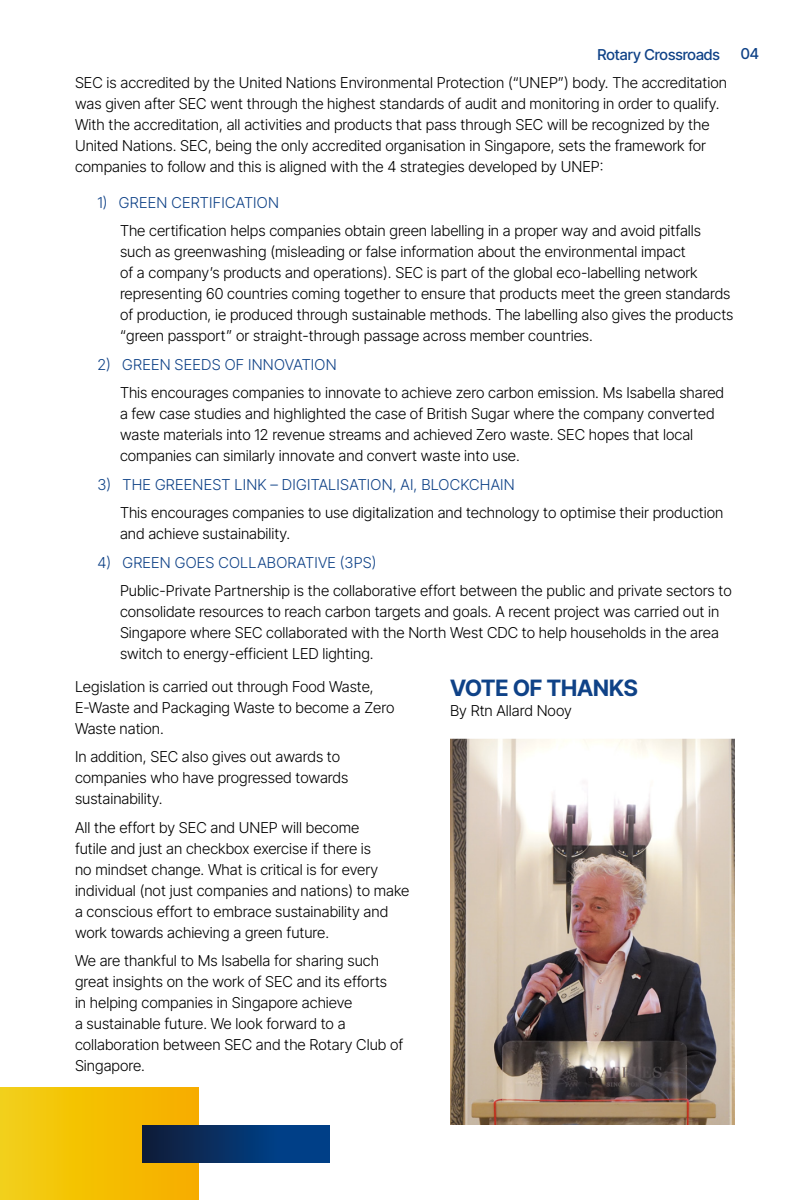
<style>
.page{position:relative;width:810px;height:1200px;background:#fff}
.page>*{position:absolute;margin:0;border:0;box-sizing:border-box;transform-origin:0 0}
.t1{font:700 22.5px "Inter Tight";color:#0f4287}
.t2{font:300 15px/21px "Inter Tight";color:#000}
.t3{font:300 15px "Inter Tight";letter-spacing:.015em;color:#0f4287}
.t4{font:500 15px "Inter Tight";color:#0f4287}
</style>
<div class="page">
<div style="left:0;top:1088px;width:199px;height:112px;background:linear-gradient(to right,#f4d212,#f2a900)"></div>
<div style="left:142px;top:1125px;width:188px;height:37px;background:linear-gradient(to right,#101e3b,#004696)"></div>
<img style="left:450px;top:739px;width:285px;height:386px">
<p class="t4" style="left:598px;top:44px;width:124px">Rotary Crossroads</p>
<p class="t4" style="left:741px;top:43px;width:20px">04</p>
<p class="t2" style="left:75px;top:72px;width:653px">SEC is accredited by the United Nations Environmental Protection (“UNEP”) body. The accreditation was given after SEC went through the highest standards of audit and monitoring in order to qualify.<br>With the accreditation, all activities and products that pass through SEC will be recognized by the United Nations. SEC, being the only accredited organisation in Singapore, sets the framework for companies to follow and this is aligned with the 4 strategies developed by UNEP:</p>
<p class="t3" style="left:98px;top:192px;width:183px">1) GREEN CERTIFICATION</p>
<p class="t2" style="left:120px;top:220px;width:615px">The certification helps companies obtain green labelling in a proper way and avoid pitfalls such as greenwashing (misleading or false information about the environmental impact<br>of a company’s products and operations). SEC is part of the global eco-labelling network representing 60 countries coming together to ensure that products meet the green standards of production, ie produced through sustainable methods. The labelling also gives the products “green passport” or straight-through passage across member countries.</p>
<p class="t3" style="left:98px;top:354px;width:241px">2) GREEN SEEDS OF INNOVATION</p>
<p class="t2" style="left:120px;top:382px;width:606px">This encourages companies to innovate to achieve zero carbon emission. Ms Isabella shared a few case studies and highlighted the case of British Sugar where the company converted waste materials into 12 revenue streams and achieved Zero waste. SEC hopes that local companies can similarly innovate and convert waste into use.</p>
<p class="t3" style="left:98px;top:474px;width:419px">3) THE GREENEST LINK – DIGITALISATION, AI, BLOCKCHAIN</p>
<p class="t2" style="left:120px;top:502px;width:605px">This encourages companies to use digitalization and technology to optimise their production and achieve sustainability.</p>
<p class="t3" style="left:98px;top:552px;width:281px">4) GREEN GOES COLLABORATIVE (3PS)</p>
<p class="t2" style="left:120px;top:580px;width:613px">Public-Private Partnership is the collaborative effort between the public and private sectors to consolidate resources to reach carbon targets and goals. A recent project was carried out in Singapore where SEC collaborated with the North West CDC to help households in the area switch to energy-efficient LED lighting.</p>
<p class="t2" style="left:75px;top:676px;width:321px">Legislation is carried out through Food Waste,<br>E-Waste and Packaging Waste to become a Zero<br>Waste nation.</p>
<p class="t2" style="left:75px;top:746px;width:275px">In addition, SEC also gives out awards to companies who have progressed towards sustainability.</p>
<p class="t2" style="left:75px;top:817px;width:336px">All the effort by SEC and UNEP will become<br>futile and just an checkbox exercise if there is<br>no mindset change. What is critical is for every individual (not just companies and nations) to make a conscious effort to embrace sustainability and work towards achieving a green future.</p>
<p class="t2" style="left:75px;top:950px;width:330px">We are thankful to Ms Isabella for sharing such great insights on the work of SEC and its efforts<br>in helping companies in Singapore achieve<br>a sustainable future. We look forward to a collaboration between SEC and the Rotary Club of Singapore.</p>
<h1 class="t1" style="left:450px;top:671px;width:189px">VOTE OF THANKS</h1>
<p class="t2" style="left:450px;top:700px;width:123px">By Rtn Allard Nooy</p>
</div>
